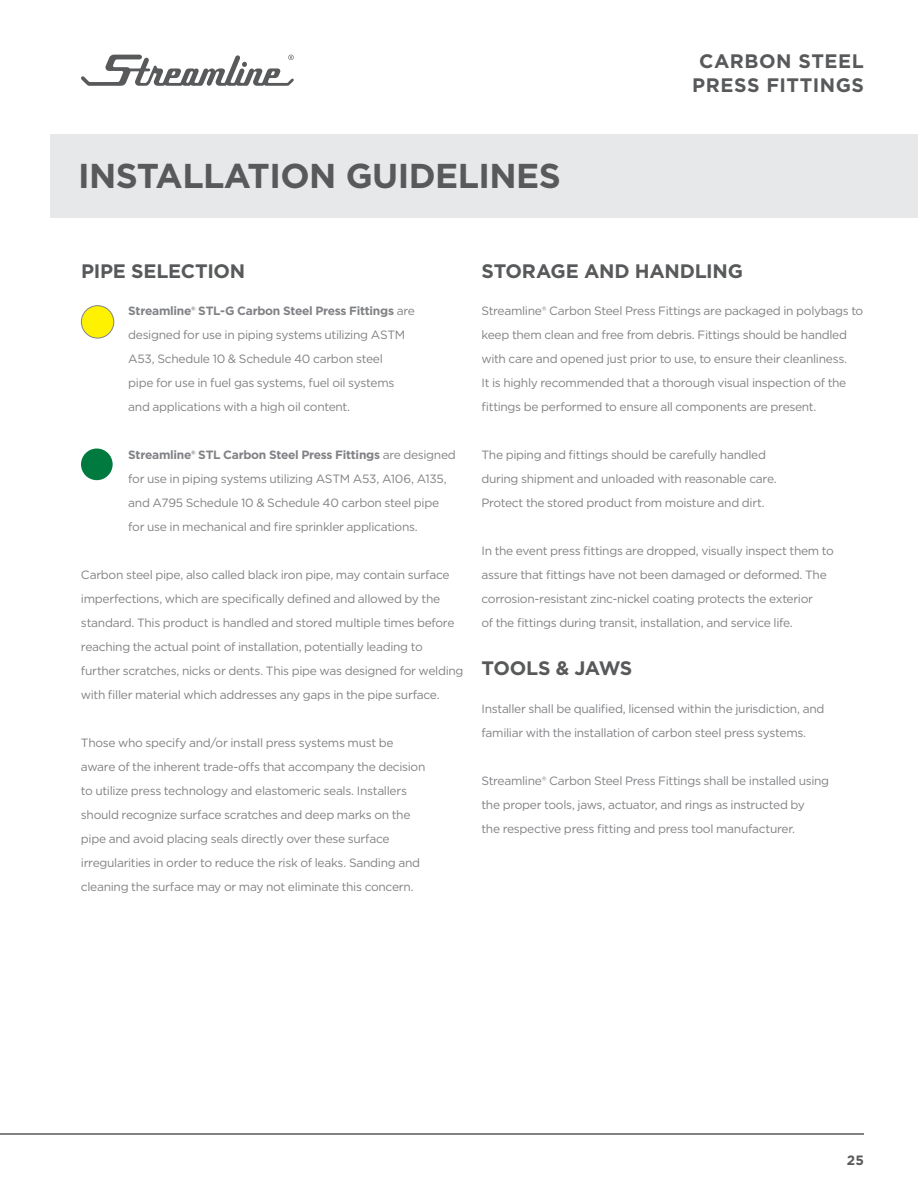
<style>
.page{position:relative;width:918px;height:1188px;background:#fff}
.page>*{position:absolute;margin:0;border:0;box-sizing:border-box;transform-origin:0 0}
.t1{font:700 34.5px "Gotham";letter-spacing:-.015em;color:#58595b}
.t2{font:700 19.5px "Gotham";letter-spacing:-.005em;color:#58595b}
.t3{font:700 19.5px/24px "Gotham";letter-spacing:.025em;color:#58595b;text-align:center}
.t4{font:700 19.5px "Gotham";letter-spacing:-.035em;color:#58595b}
.t5{font:700 13.5px "Gotham";color:#58595b}
.t6{font:12px/24px "Gotham";letter-spacing:-.025em;color:#808285}
.s1{font-weight:700}
</style>
<div class="page">
<hr style="left:0;top:1133px;width:864px;height:2px;background:#58595b">
<svg style="left:81px;top:55px;width:213px;height:31px"></svg>
<div style="left:81px;top:306px;width:33px;height:32px;background:#fff200;border-radius:50%"></div>
<div style="left:81px;top:305px;width:33px;height:33px;border:1px solid #808285;border-radius:50%"></div>
<div style="left:81px;top:449px;width:32px;height:31px;background:#007a3e;border-radius:50%"></div>
<div style="left:50px;top:135px;width:868px;height:83px;background:#e7e8e9"></div>
<h1 class="t1" style="left:78px;top:153px;width:484px">INSTALLATION GUIDELINES</h1>
<h2 class="t3" style="left:692px;top:49px;width:173px">CARBON STEEL<br>PRESS FITTINGS</h2>
<h2 class="t2" style="left:81px;top:258px;width:166px">PIPE SELECTION</h2>
<p class="t6" style="left:128px;top:299px;width:288px"><span class="s1">Streamline® STL-G Carbon Steel Press Fittings</span> are designed for use in piping systems utilizing ASTM A53, Schedule 10 &amp; Schedule 40 carbon steel<br>pipe for use in fuel gas systems, fuel oil systems and applications with a high oil content.</p>
<p class="t6" style="left:128px;top:443px;width:329px"><span class="s1">Streamline® STL Carbon Steel Press Fittings</span> are designed for use in piping systems utilizing ASTM A53, A106, A135, and A795 Schedule 10 &amp; Schedule 40 carbon steel pipe for use in mechanical and fire sprinkler applications.</p>
<p class="t6" style="left:81px;top:563px;width:384px">Carbon steel pipe, also called black iron pipe, may contain surface imperfections, which are specifically defined and allowed by the standard. This product is handled and stored multiple times before reaching the actual point of installation, potentially leading to further scratches, nicks or dents. This pipe was designed for welding with filler material which addresses any gaps in the pipe surface.</p>
<p class="t6" style="left:81px;top:731px;width:346px">Those who specify and/or install press systems must be aware of the inherent trade-offs that accompany the decision to utilize press technology and elastomeric seals. Installers should recognize surface scratches and deep marks on the pipe and avoid placing seals directly over these surface irregularities in order to reduce the risk of leaks. Sanding and cleaning the surface may or may not eliminate this concern.</p>
<h2 class="t2" style="left:482px;top:258px;width:263px">STORAGE AND HANDLING</h2>
<p class="t6" style="left:482px;top:299px;width:383px">Streamline® Carbon Steel Press Fittings are packaged in polybags to keep them clean and free from debris. Fittings should be handled with care and opened just prior to use, to ensure their cleanliness.<br>It is highly recommended that a thorough visual inspection of the fittings be performed to ensure all components are present.</p>
<p class="t6" style="left:482px;top:443px;width:297px">The piping and fittings should be carefully handled during shipment and unloaded with reasonable care.<br>Protect the stored product from moisture and dirt.</p>
<p class="t6" style="left:482px;top:539px;width:354px">In the event press fittings are dropped, visually inspect them to assure that fittings have not been damaged or deformed. The corrosion-resistant zinc-nickel coating protects the exterior<br>of the fittings during transit, installation, and service life.</p>
<h2 class="t4" style="left:482px;top:655px;width:152px">TOOLS &amp; JAWS</h2>
<p class="t6" style="left:482px;top:696px;width:345px">Installer shall be qualified, licensed within the jurisdiction, and familiar with the installation of carbon steel press systems.</p>
<p class="t6" style="left:482px;top:768px;width:349px">Streamline® Carbon Steel Press Fittings shall be installed using the proper tools, jaws, actuator, and rings as instructed by<br>the respective press fitting and press tool manufacturer.</p>
<p class="t5" style="left:847px;top:1151px;width:19px">25</p>
</div>
